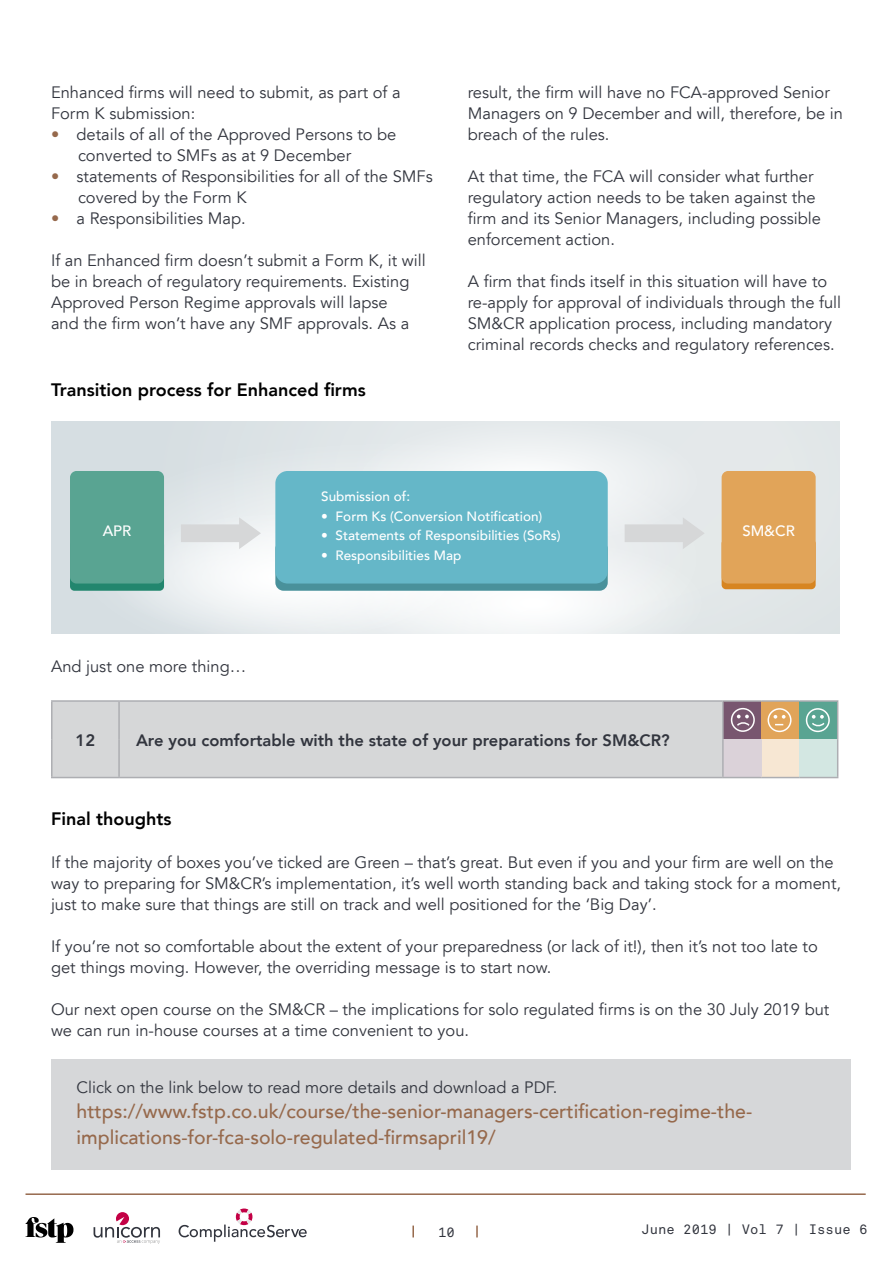
<style>
.page{position:relative;width:893px;height:1263px;background:#fff}
.page>*{position:absolute;margin:0;border:0;box-sizing:border-box;transform-origin:0 0}
.t1{font:500 19.5px/25.5px "Avenir LT";color:#96694c}
.t2{font:800 18px "Avenir LT";color:#000}
.t3{font:16.5px/21px "Avenir LT";color:#32353e}
.t4{font:800 16.5px "Avenir LT";color:#32353e}
.t5{font:500 15px "Avenir LT";color:#fff}
.t6{font:500 13.5px "Avenir LT";color:#fff}
.t7{font:13.5px "Akkurat Mono";color:#32353e}
.s1{color:#96694c}
</style>
<div class="page">
<svg style="left:412px;top:1225px;width:2px;height:12px"></svg>
<svg style="left:476px;top:1225px;width:2px;height:12px"></svg>
<svg style="left:26px;top:1217px;width:47px;height:26px"></svg>
<hr style="left:26px;top:1193px;width:840px;height:2px;background:#96694c">
<svg style="left:94px;top:1212px;width:66px;height:32px"></svg>
<svg style="left:179px;top:1208px;width:128px;height:34px"></svg>
<div style="left:51px;top:1059px;width:799px;height:110px;background:#d6d7d9"></div>
<svg style="left:51px;top:421px;width:788px;height:213px;background:#dee3e5"></svg>
<svg style="left:111px;top:421px;width:594px;height:213px"></svg>
<svg style="left:722px;top:539px;width:94px;height:50px"></svg>
<div style="left:722px;top:471px;width:94px;height:112px;background:#e1a459;border-radius:7px"></div>
<div style="left:275px;top:541px;width:333px;height:50px;background:#49919b;border-radius:8px"></div>
<div style="left:275px;top:471px;width:333px;height:112px;background:#65b7c8;border-radius:12px"></div>
<div style="left:70px;top:541px;width:94px;height:50px;background:#22866e;border-radius:4px"></div>
<div style="left:70px;top:471px;width:94px;height:112px;background:#59a492;border-radius:7px"></div>
<div style="left:53px;top:702px;width:669px;height:75px;background:#d6d7d8"></div>
<div style="left:723px;top:701px;width:38px;height:38px;background:#78566f"></div>
<div style="left:761px;top:701px;width:38px;height:38px;background:#e1a459"></div>
<div style="left:799px;top:701px;width:39px;height:38px;background:#59a492"></div>
<div style="left:723px;top:739px;width:38px;height:38px;background:#dbd2d9"></div>
<div style="left:761px;top:739px;width:38px;height:38px;background:#f7e7d3"></div>
<div style="left:799px;top:739px;width:39px;height:38px;background:#d3e7e2"></div>
<hr style="left:51px;top:700px;width:68px;height:2px;background:#adaeb2">
<hr style="left:51px;top:702px;width:2px;height:37px;background:#adaeb2">
<hr style="left:51px;top:739px;width:2px;height:38px;background:#adaeb2">
<hr style="left:723px;top:700px;width:38px;height:2px;background:#adaeb2">
<hr style="left:761px;top:700px;width:38px;height:2px;background:#adaeb2">
<hr style="left:799px;top:700px;width:39px;height:2px;background:#adaeb2">
<hr style="left:837px;top:702px;width:1px;height:37px;background:#adaeb2">
<hr style="left:51px;top:777px;width:68px;height:1px;background:#adaeb2">
<hr style="left:837px;top:739px;width:1px;height:38px;background:#adaeb2">
<hr style="left:723px;top:777px;width:38px;height:1px;background:#adaeb2">
<hr style="left:761px;top:777px;width:38px;height:1px;background:#adaeb2">
<hr style="left:799px;top:777px;width:39px;height:1px;background:#adaeb2">
<hr style="left:119px;top:700px;width:604px;height:2px;background:#adaeb2">
<hr style="left:118px;top:702px;width:2px;height:37px;background:#adaeb2">
<hr style="left:722px;top:702px;width:2px;height:37px;background:#adaeb2">
<hr style="left:118px;top:739px;width:2px;height:38px;background:#adaeb2">
<hr style="left:722px;top:739px;width:2px;height:38px;background:#adaeb2">
<hr style="left:119px;top:777px;width:604px;height:1px;background:#adaeb2">
<hr style="left:760px;top:739px;width:2px;height:38px;background:#dbd2d9">
<svg style="left:731px;top:708px;width:24px;height:24px"></svg>
<svg style="left:767px;top:708px;width:24px;height:24px"></svg>
<svg style="left:806px;top:708px;width:24px;height:24px"></svg>
<p class="t3" style="left:51px;top:82px;width:351px">Enhanced firms will need to submit, as part of a<br>Form K submission:</p>
<p class="t3" style="left:78px;top:124px;width:320px;text-indent:-27px"><span class="s1">•</span> details of all of the Approved Persons to be converted to SMFs as at 9 December</p>
<p class="t3" style="left:78px;top:166px;width:356px;text-indent:-27px"><span class="s1">•</span> statements of Responsibilities for all of the SMFs covered by the Form K</p>
<p class="t3" style="left:51px;top:208px;width:196px"><span class="s1">•</span> a Responsibilities Map.</p>
<p class="t3" style="left:51px;top:250px;width:376px">If an Enhanced firm doesn’t submit a Form K, it will be in breach of regulatory requirements. Existing Approved Person Regime approvals will lapse<br>and the firm won’t have any SMF approvals. As a</p>
<p class="t2" style="left:51px;top:379px;width:316px">Transition process for Enhanced firms</p>
<p class="t3" style="left:468px;top:82px;width:377px">result, the firm will have no FCA-approved Senior<br>Managers on 9 December and will, therefore, be in breach of the rules.</p>
<p class="t3" style="left:468px;top:166px;width:355px">At that time, the FCA will consider what further regulatory action needs to be taken against the firm and its Senior Managers, including possible enforcement action.</p>
<p class="t3" style="left:468px;top:271px;width:375px">A firm that finds itself in this situation will have to re-apply for approval of individuals through the full SM&amp;CR application process, including mandatory criminal records checks and regulatory references.</p>
<p class="t5" style="left:103px;top:522px;width:30px">APR</p>
<p class="t3" style="left:51px;top:656px;width:197px">And just one more thing…</p>
<p class="t6" style="left:321px;top:489px;width:90px">Submission of:</p>
<p class="t6" style="left:321px;top:508px;width:223px">• Form Ks (Conversion Notification)</p>
<p class="t6" style="left:321px;top:528px;width:241px">• Statements of Responsibilities (SoRs)</p>
<p class="t6" style="left:321px;top:547px;width:141px">• Responsibilities Map</p>
<p class="t4" style="left:76px;top:730px;width:21px">12</p>
<p class="t4" style="left:136px;top:730px;width:535px">Are you comfortable with the state of your preparations for SM&amp;CR?</p>
<p class="t5" style="left:742px;top:522px;width:54px">SM&amp;CR</p>
<p class="t2" style="left:51px;top:808px;width:122px">Final thoughts</p>
<p class="t3" style="left:51px;top:852px;width:792px">If the majority of boxes you’ve ticked are Green – that’s great. But even if you and your firm are well on the way to preparing for SM&amp;CR’s implementation, it’s well worth standing back and taking stock for a moment, just to make sure that things are still on track and well positioned for the ‘Big Day’.</p>
<p class="t3" style="left:51px;top:936px;width:768px">If you’re not so comfortable about the extent of your preparedness (or lack of it!), then it’s not too late to get things moving. However, the overriding message is to start now.</p>
<p class="t3" style="left:51px;top:999px;width:780px">Our next open course on the SM&amp;CR – the implications for solo regulated firms is on the 30 July 2019 but we can run in-house courses at a time convenient to you.</p>
<p class="t3" style="left:77px;top:1077px;width:482px">Click on the link below to read more details and download a PDF.</p>
<p class="t1" style="left:77px;top:1099px;width:677px">https://www.fstp.co.uk/course/the-senior-managers-certification-regime-the&shy;implications-for-fca-solo-regulated-firmsapril19/</p>
<p class="t7" style="left:438px;top:1224px;width:18px">10</p>
<p class="t7" style="left:641px;top:1222px;width:227px">June 2019 | Vol 7 | Issue 6</p>
</div>
